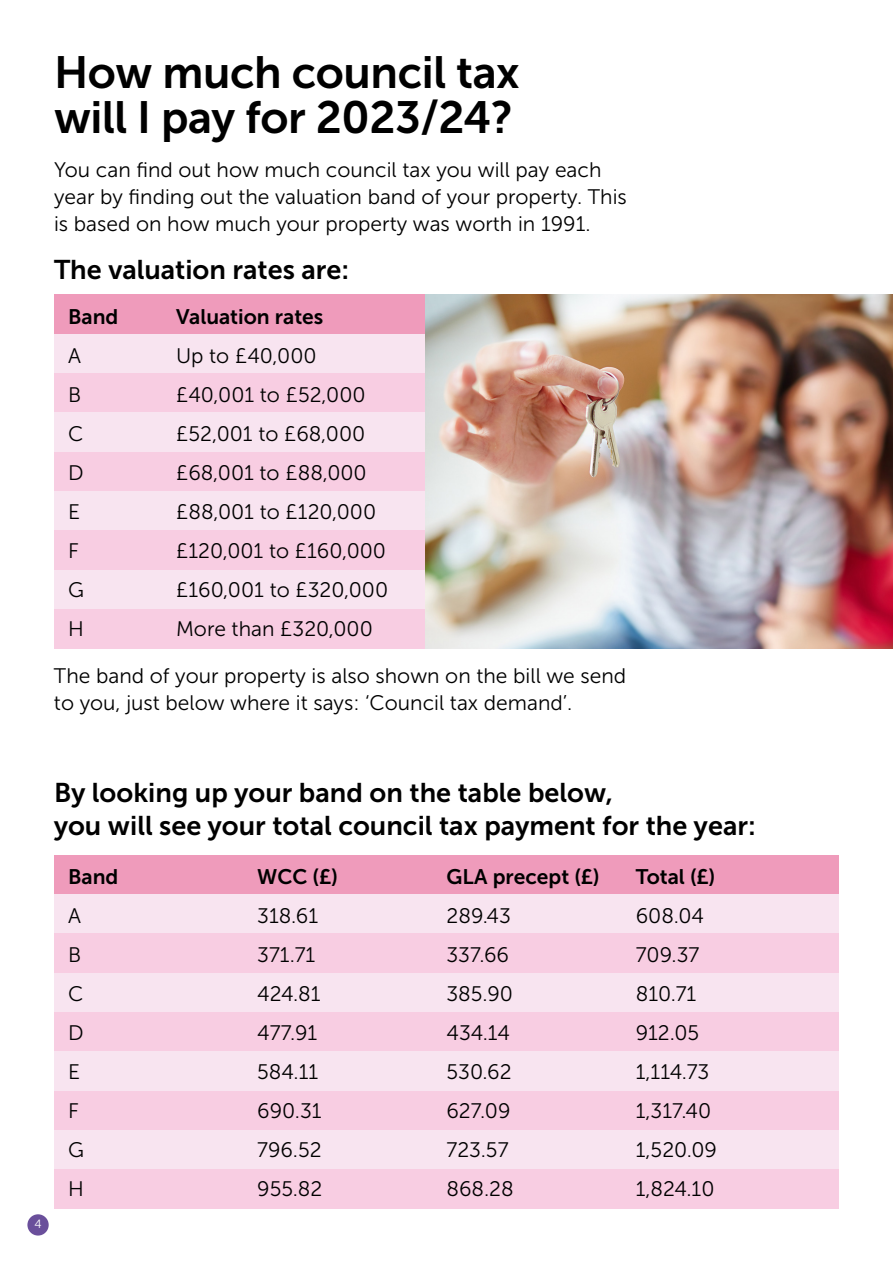
<style>
.page{position:relative;width:893px;height:1263px;background:#fff}
.page>*{position:absolute;margin:0;border:0;box-sizing:border-box;transform-origin:0 0}
.t1{font:45px/45px "Museo Sans 700";letter-spacing:-.01em;color:#000}
.t2{font:27px/33px "Museo Sans 700";color:#000}
.t3{font:21px/39px "Museo Sans 300";color:#000}
.t4{font:21px "Museo Sans 700";color:#000}
.t5{font:12px "Museo Sans 300";color:#fff}
</style>
<div class="page">
<div style="left:54px;top:295px;width:371px;height:39px;background:#ef9bbb"></div>
<div style="left:54px;top:855px;width:785px;height:39px;background:#ef9bbb"></div>
<div style="left:54px;top:334px;width:371px;height:39px;background:#f8e4f0"></div>
<div style="left:54px;top:894px;width:785px;height:40px;background:#f8e4f0"></div>
<div style="left:54px;top:373px;width:371px;height:39px;background:#f8cde2"></div>
<div style="left:54px;top:934px;width:785px;height:39px;background:#f8cde2"></div>
<div style="left:54px;top:412px;width:371px;height:40px;background:#f8e4f0"></div>
<div style="left:54px;top:973px;width:785px;height:39px;background:#f8e4f0"></div>
<div style="left:54px;top:452px;width:371px;height:39px;background:#f8cde2"></div>
<div style="left:54px;top:1012px;width:785px;height:40px;background:#f8cde2"></div>
<div style="left:54px;top:491px;width:371px;height:39px;background:#f8e4f0"></div>
<div style="left:54px;top:1052px;width:785px;height:39px;background:#f8e4f0"></div>
<div style="left:54px;top:530px;width:371px;height:40px;background:#f8cde2"></div>
<div style="left:54px;top:1091px;width:785px;height:39px;background:#f8cde2"></div>
<div style="left:54px;top:570px;width:371px;height:39px;background:#f8e4f0"></div>
<div style="left:54px;top:1130px;width:785px;height:40px;background:#f8e4f0"></div>
<div style="left:54px;top:609px;width:371px;height:39px;background:#f8cde2"></div>
<div style="left:54px;top:1170px;width:785px;height:39px;background:#f8cde2"></div>
<img style="left:425px;top:295px;width:468px;height:353px">
<div style="left:27px;top:1214px;width:22px;height:21px;background:#6a4f9b;border-radius:50%"></div>
<h1 class="t1" style="left:54px;top:50px;width:467px">How much council tax will I pay for 2023/24?</h1>
<p class="t3" style="left:54px;top:156px;width:574px;line-height:27px">You can find out how much council tax you will pay each year by finding out the valuation band of your property. This is based on how much your property was worth in 1991.</p>
<p class="t2" style="left:54px;top:253px;width:297px">The valuation rates are:</p>
<p class="t4" style="left:68px;top:305px;width:52px">Band</p>
<p class="t4" style="left:176px;top:305px;width:149px">Valuation rates</p>
<p class="t3" style="left:68px;top:336px;width:14px">A</p>
<p class="t3" style="left:176px;top:336px;width:142px">Up to £40,000</p>
<p class="t3" style="left:68px;top:375px;width:15px">B</p>
<p class="t3" style="left:176px;top:375px;width:191px">£40,001 to £52,000</p>
<p class="t3" style="left:68px;top:414px;width:17px">C</p>
<p class="t3" style="left:176px;top:414px;width:191px">£52,001 to £68,000</p>
<p class="t3" style="left:68px;top:453px;width:17px">D</p>
<p class="t3" style="left:176px;top:453px;width:192px">£68,001 to £88,000</p>
<p class="t3" style="left:68px;top:492px;width:13px">E</p>
<p class="t3" style="left:176px;top:492px;width:202px">£88,001 to £120,000</p>
<p class="t3" style="left:68px;top:531px;width:12px">F</p>
<p class="t3" style="left:176px;top:531px;width:212px">£120,001 to £160,000</p>
<p class="t3" style="left:68px;top:570px;width:17px">G</p>
<p class="t3" style="left:176px;top:570px;width:214px">£160,001 to £320,000</p>
<p class="t3" style="left:68px;top:609px;width:17px">H</p>
<p class="t3" style="left:176px;top:609px;width:198px">More than £320,000</p>
<p class="t3" style="left:54px;top:662px;width:574px;line-height:27px">The band of your property is also shown on the bill we send to you, just below where it says: ‘Council tax demand’.</p>
<p class="t5" style="left:34px;top:1218px;width:9px">4</p>
<p class="t2" style="left:54px;top:776px;width:703px">By looking up your band on the table below,<br>you will see your total council tax payment for the year:</p>
<p class="t4" style="left:68px;top:865px;width:52px">Band</p>
<p class="t3" style="left:68px;top:897px;width:17px">A<br>B<br>C<br>D<br>E<br>F<br>G<br>H</p>
<p class="t4" style="left:257px;top:865px;width:82px">WCC (£)</p>
<p class="t3" style="left:257px;top:897px;width:67px">318.61<br>371.71<br>424.81<br>477.91<br>584.11<br>690.31<br>796.52<br>955.82</p>
<p class="t4" style="left:446px;top:865px;width:155px">GLA precept (£)</p>
<p class="t3" style="left:446px;top:897px;width:69px">289.43<br>337.66<br>385.90<br>434.14<br>530.62<br>627.09<br>723.57<br>868.28</p>
<p class="t4" style="left:636px;top:865px;width:81px">Total (£)</p>
<p class="t3" style="left:636px;top:896px;width:83px">608.04<br>709.37<br>810.71<br>912.05<br>1,114.73<br>1,317.40<br>1,520.09<br>1,824.10</p>
</div>
